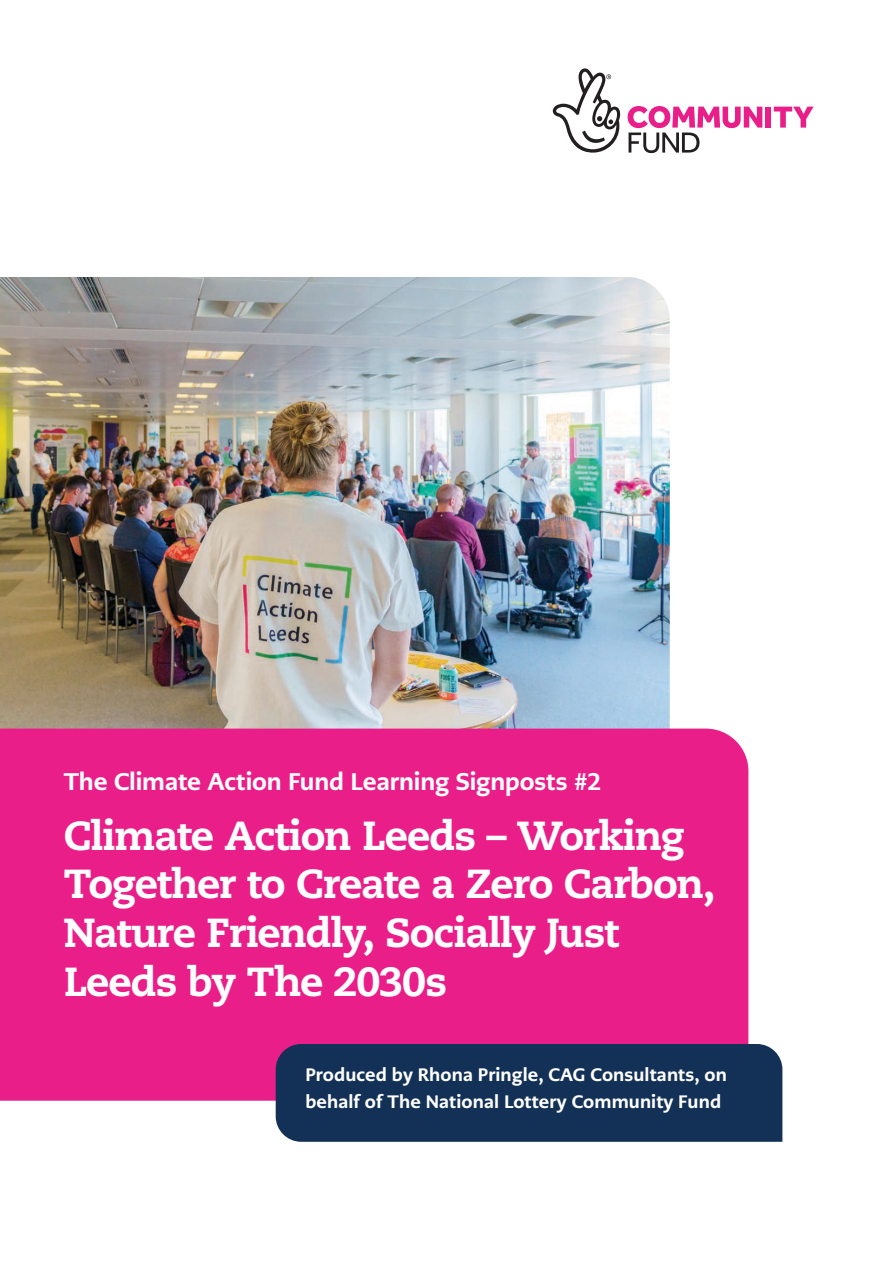
<style>
.page{position:relative;width:893px;height:1263px;background:#fff}
.page>*{position:absolute;margin:0;border:0;box-sizing:border-box;transform-origin:0 0}
.t1{font:800 40.5px/48.6px "Caecilia LT Pro 85";letter-spacing:-.03em;color:#fff}
.t2{font:800 24px "PMN Caecilia Sans Text";letter-spacing:-.005em;color:#fff}
.t3{font:800 18px/27px "PMN Caecilia Sans Text";letter-spacing:.005em;color:#fff}
</style>
<div class="page">
<img style="left:0;top:277px;width:670px;height:452px">
<div style="left:766px;top:107px;width:5px;height:21px;background:#ea1e89"></div>
<svg style="left:774px;top:107px;width:40px;height:21px"></svg>
<svg style="left:628px;top:106px;width:134px;height:47px"></svg>
<svg style="left:553px;top:68px;width:68px;height:85px"></svg>
<div style="left:0;top:729px;width:748px;height:372px;background:#ea1e89"></div>
<div style="left:276px;top:1044px;width:506px;height:98px;background:#133156"></div>
<p class="t2" style="left:64px;top:765px;width:539px">The Climate Action Fund Learning Signposts #2</p>
<p class="t1" style="left:64px;top:810px;width:653px">Climate Action Leeds – Working<br>Together to Create a Zero Carbon,<br>Nature Friendly, Socially Just<br>Leeds by The 2030s</p>
<p class="t3" style="left:305px;top:1061px;width:423px">Produced by Rhona Pringle, CAG Consultants, on behalf of The National Lottery Community Fund</p>
</div>
